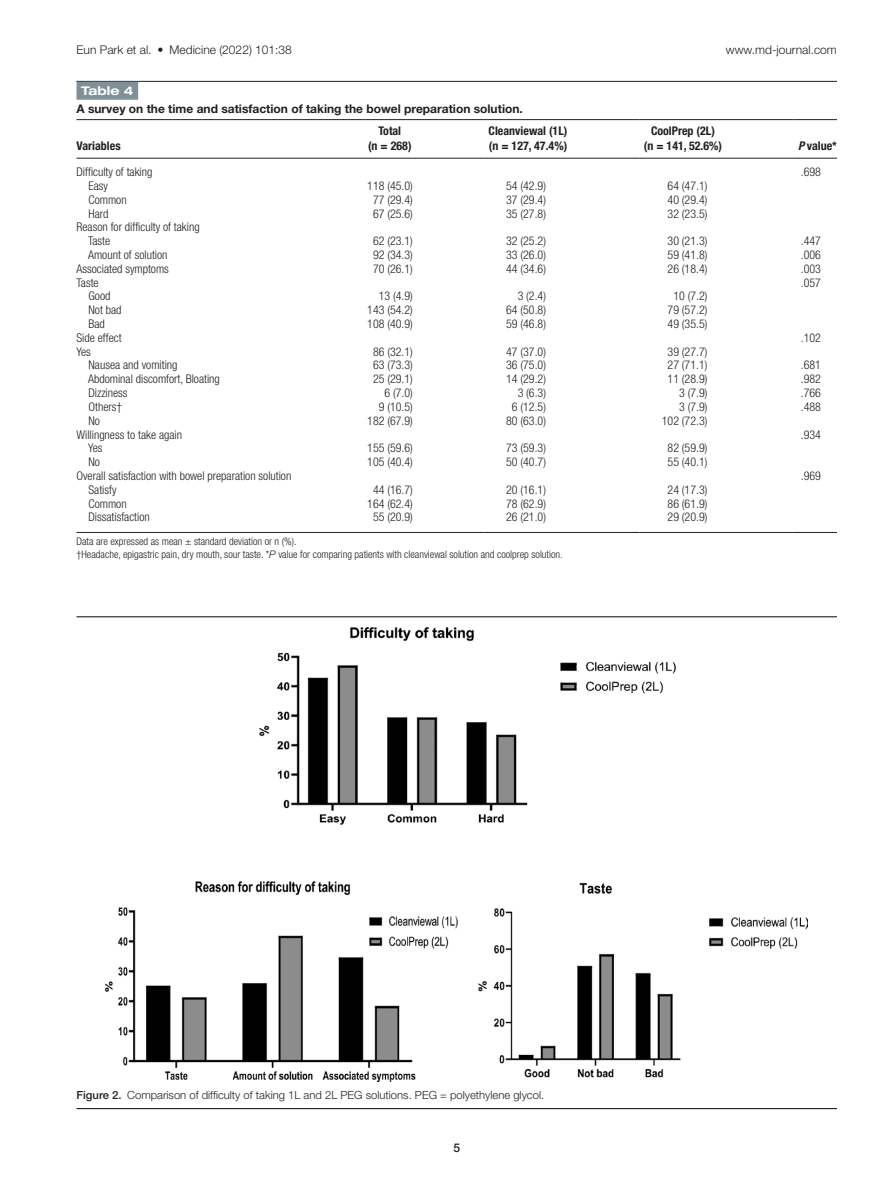
<style>
.page{position:relative;width:891px;height:1188px;background:#fff}
.page>*{position:absolute;margin:0;border:0;box-sizing:border-box;transform-origin:0 0}
.t1{font:300 condensed 12px/13.8px "Helvetica Neue LT Std";color:#231f20}
.t2{font:700 condensed 12px/15px "Helvetica Neue LT Std";color:#231f20;text-align:center}
.t3{font:700 12px "Helvetica Neue LT Std";color:#231f20}
.t4{font:300 12px "Helvetica Neue LT Std";color:#231f20}
.t5{font:700 expanded 12px "Helvetica Neue LT Std";color:#fff}
.t6{font:500 12px "Helvetica Neue LT Std";color:#231f20}
.t7{font:300 11.25px "Helvetica Neue LT Std";color:#231f20}
.t8{font:300 condensed 10.5px/13.5px "Helvetica Neue LT Std";color:#231f20}
.s1{font-style:italic}
.s2{font-style:italic;font-stretch:normal}
.s3{font-weight:500}
</style>
<div class="page">
<hr style="left:76px;top:81px;width:761px;height:1px;background:#231f20">
<div style="left:76px;top:82px;width:62px;height:18px;background:#7f9098"></div>
<hr style="left:76px;top:119px;width:287px;height:1px;background:#231f20">
<hr style="left:76px;top:158px;width:287px;height:1px;background:#231f20">
<hr style="left:363px;top:119px;width:121px;height:1px;background:#231f20">
<hr style="left:363px;top:158px;width:121px;height:1px;background:#231f20">
<hr style="left:484px;top:119px;width:155px;height:1px;background:#231f20">
<hr style="left:484px;top:158px;width:155px;height:1px;background:#231f20">
<hr style="left:639px;top:119px;width:154px;height:1px;background:#231f20">
<hr style="left:639px;top:158px;width:154px;height:1px;background:#231f20">
<hr style="left:793px;top:119px;width:44px;height:1px;background:#231f20">
<hr style="left:793px;top:158px;width:44px;height:1px;background:#231f20">
<hr style="left:76px;top:532px;width:287px;height:1px;background:#231f20">
<hr style="left:363px;top:532px;width:121px;height:1px;background:#231f20">
<hr style="left:484px;top:532px;width:155px;height:1px;background:#231f20">
<hr style="left:639px;top:532px;width:154px;height:1px;background:#231f20">
<hr style="left:793px;top:532px;width:44px;height:1px;background:#231f20">
<img style="left:106px;top:627px;width:702px;height:455px">
<hr style="left:76px;top:616px;width:761px;height:1px;background:#231f20">
<hr style="left:76px;top:1108px;width:761px;height:1px;background:#231f20">
<p class="t4" style="left:76px;top:42px;width:217px">Eun Park et al. • Medicine (2022) 101:38</p>
<p class="t4" style="left:726px;top:42px;width:113px">www.md-journal.com</p>
<p class="t5" style="left:81px;top:83px;width:54px">Table 4</p>
<p class="t3" style="left:76px;top:102px;width:448px">A survey on the time and satisfaction of taking the bowel preparation solution.</p>
<p class="t2" style="left:76px;top:138px;width:46px">Variables</p>
<p class="t2" style="left:368px;top:123px;width:45px">Total<br>(n = 268)</p>
<p class="t2" style="left:489px;top:123px;width:80px;text-align:left">Cleanviewal (1L) (n = 127, 47.4%)</p>
<p class="t2" style="left:644px;top:123px;width:80px">CoolPrep (2L)<br>(n = 141, 52.6%)</p>
<p class="t2" style="left:798px;top:138px;width:41px"><span class="s1">P</span> value*</p>
<p class="t1" style="left:77px;top:165px;width:77px">Difficulty of taking</p>
<p class="t1" style="left:801px;top:165px;width:22px">.698</p>
<p class="t1" style="left:89px;top:179px;width:21px">Easy</p>
<p class="t1" style="left:367px;top:179px;width:47px">118 (45.0)</p>
<p class="t1" style="left:506px;top:179px;width:41px">54 (42.9)</p>
<p class="t1" style="left:668px;top:179px;width:41px">64 (47.1)</p>
<p class="t1" style="left:89px;top:193px;width:40px">Common</p>
<p class="t1" style="left:373px;top:193px;width:41px">77 (29.4)</p>
<p class="t1" style="left:506px;top:193px;width:41px">37 (29.4)</p>
<p class="t1" style="left:668px;top:193px;width:41px">40 (29.4)</p>
<p class="t1" style="left:89px;top:206px;width:22px">Hard</p>
<p class="t1" style="left:373px;top:206px;width:41px">67 (25.6)</p>
<p class="t1" style="left:506px;top:206px;width:41px">35 (27.8)</p>
<p class="t1" style="left:668px;top:206px;width:41px">32 (23.5)</p>
<p class="t1" style="left:88px;top:220px;width:113px;text-indent:-12px">Reason for difficulty of taking<br>Taste</p>
<p class="t1" style="left:373px;top:234px;width:41px">62 (23.1)</p>
<p class="t1" style="left:506px;top:234px;width:41px">32 (25.2)</p>
<p class="t1" style="left:668px;top:234px;width:41px">30 (21.3)</p>
<p class="t1" style="left:801px;top:234px;width:22px">.447</p>
<p class="t1" style="left:88px;top:248px;width:81px">Amount of solution</p>
<p class="t1" style="left:373px;top:248px;width:41px">92 (34.3)</p>
<p class="t1" style="left:506px;top:248px;width:41px">33 (26.0)</p>
<p class="t1" style="left:668px;top:248px;width:41px">59 (41.8)</p>
<p class="t1" style="left:801px;top:248px;width:22px">.006</p>
<p class="t1" style="left:77px;top:262px;width:94px">Associated symptoms</p>
<p class="t1" style="left:373px;top:262px;width:41px">70 (26.1)</p>
<p class="t1" style="left:506px;top:262px;width:41px">44 (34.6)</p>
<p class="t1" style="left:668px;top:262px;width:41px">26 (18.4)</p>
<p class="t1" style="left:801px;top:262px;width:22px">.003</p>
<p class="t1" style="left:77px;top:275px;width:24px">Taste</p>
<p class="t1" style="left:801px;top:275px;width:22px">.057</p>
<p class="t1" style="left:89px;top:289px;width:23px">Good</p>
<p class="t1" style="left:379px;top:289px;width:36px">13 (4.9)</p>
<p class="t1" style="left:518px;top:289px;width:30px">3 (2.4)</p>
<p class="t1" style="left:673px;top:289px;width:36px">10 (7.2)</p>
<p class="t1" style="left:89px;top:303px;width:35px">Not bad</p>
<p class="t1" style="left:367px;top:303px;width:47px">143 (54.2)</p>
<p class="t1" style="left:506px;top:303px;width:41px">64 (50.8)</p>
<p class="t1" style="left:668px;top:303px;width:41px">79 (57.2)</p>
<p class="t1" style="left:89px;top:317px;width:18px">Bad</p>
<p class="t1" style="left:367px;top:317px;width:47px">108 (40.9)</p>
<p class="t1" style="left:506px;top:317px;width:41px">59 (46.8)</p>
<p class="t1" style="left:668px;top:317px;width:41px">49 (35.5)</p>
<p class="t1" style="left:77px;top:331px;width:47px">Side effect</p>
<p class="t1" style="left:801px;top:331px;width:22px">.102</p>
<p class="t1" style="left:77px;top:344px;width:16px">Yes</p>
<p class="t1" style="left:373px;top:344px;width:41px">86 (32.1)</p>
<p class="t1" style="left:506px;top:344px;width:41px">47 (37.0)</p>
<p class="t1" style="left:668px;top:344px;width:41px">39 (27.7)</p>
<p class="t1" style="left:89px;top:358px;width:91px">Nausea and vomiting</p>
<p class="t1" style="left:373px;top:358px;width:41px">63 (73.3)</p>
<p class="t1" style="left:506px;top:358px;width:41px">36 (75.0)</p>
<p class="t1" style="left:668px;top:358px;width:41px">27 (71.1)</p>
<p class="t1" style="left:801px;top:358px;width:22px">.681</p>
<p class="t1" style="left:88px;top:372px;width:133px">Abdominal discomfort, Bloating</p>
<p class="t1" style="left:373px;top:372px;width:41px">25 (29.1)</p>
<p class="t1" style="left:506px;top:372px;width:41px">14 (29.2)</p>
<p class="t1" style="left:668px;top:372px;width:41px">11 (28.9)</p>
<p class="t1" style="left:801px;top:372px;width:22px">.982</p>
<p class="t1" style="left:89px;top:386px;width:41px">Dizziness</p>
<p class="t1" style="left:385px;top:386px;width:30px">6 (7.0)</p>
<p class="t1" style="left:518px;top:386px;width:30px">3 (6.3)</p>
<p class="t1" style="left:679px;top:386px;width:30px">3 (7.9)</p>
<p class="t1" style="left:801px;top:386px;width:22px">.766</p>
<p class="t1" style="left:89px;top:400px;width:35px">Others†</p>
<p class="t1" style="left:379px;top:400px;width:36px">9 (10.5)</p>
<p class="t1" style="left:512px;top:400px;width:36px">6 (12.5)</p>
<p class="t1" style="left:679px;top:400px;width:30px">3 (7.9)</p>
<p class="t1" style="left:801px;top:400px;width:22px">.488</p>
<p class="t1" style="left:89px;top:414px;width:13px">No</p>
<p class="t1" style="left:367px;top:414px;width:47px">182 (67.9)</p>
<p class="t1" style="left:506px;top:414px;width:41px">80 (63.0)</p>
<p class="t1" style="left:662px;top:414px;width:47px">102 (72.3)</p>
<p class="t1" style="left:77px;top:427px;width:107px">Willingness to take again</p>
<p class="t1" style="left:801px;top:427px;width:22px">.934</p>
<p class="t1" style="left:88px;top:441px;width:16px">Yes</p>
<p class="t1" style="left:367px;top:441px;width:47px">155 (59.6)</p>
<p class="t1" style="left:506px;top:441px;width:41px">73 (59.3)</p>
<p class="t1" style="left:668px;top:441px;width:41px">82 (59.9)</p>
<p class="t1" style="left:89px;top:455px;width:13px">No</p>
<p class="t1" style="left:367px;top:455px;width:47px">105 (40.4)</p>
<p class="t1" style="left:506px;top:455px;width:41px">50 (40.7)</p>
<p class="t1" style="left:668px;top:455px;width:41px">55 (40.1)</p>
<p class="t1" style="left:77px;top:469px;width:216px">Overall satisfaction with bowel preparation solution</p>
<p class="t1" style="left:801px;top:469px;width:22px">.969</p>
<p class="t1" style="left:89px;top:483px;width:29px">Satisfy</p>
<p class="t1" style="left:373px;top:483px;width:41px">44 (16.7)</p>
<p class="t1" style="left:506px;top:483px;width:41px">20 (16.1)</p>
<p class="t1" style="left:668px;top:483px;width:41px">24 (17.3)</p>
<p class="t1" style="left:89px;top:496px;width:40px">Common</p>
<p class="t1" style="left:367px;top:496px;width:47px">164 (62.4)</p>
<p class="t1" style="left:506px;top:496px;width:41px">78 (62.9)</p>
<p class="t1" style="left:668px;top:496px;width:41px">86 (61.9)</p>
<p class="t1" style="left:89px;top:510px;width:63px">Dissatisfaction</p>
<p class="t1" style="left:373px;top:510px;width:41px">55 (20.9)</p>
<p class="t1" style="left:506px;top:510px;width:41px">26 (21.0)</p>
<p class="t1" style="left:668px;top:510px;width:41px">29 (20.9)</p>
<p class="t8" style="left:76px;top:534px;width:488px">Data are expressed as mean ± standard deviation or n (%).<br>†Headache, epigastric pain, dry mouth, sour taste. *<span class="s2">P</span> value for comparing patients with cleanviewal solution and coolprep solution.</p>
<p class="t7" style="left:76px;top:1088px;width:469px"><span class="s3">Figure 2.</span> Comparison of difficulty of taking 1L and 2L PEG solutions. PEG = polyethylene glycol.</p>
<p class="t6" style="left:453px;top:1140px;width:8px">5</p>
</div>
